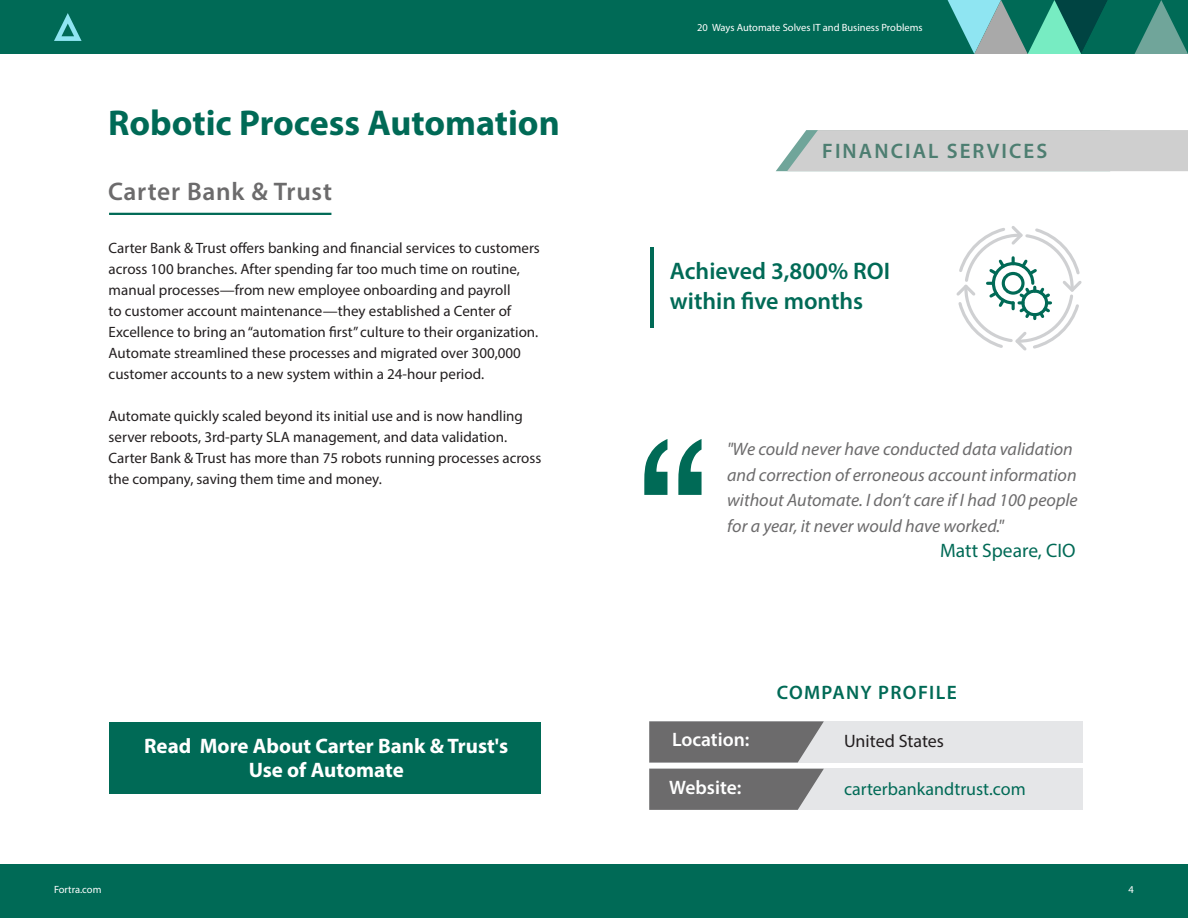
<style>
.page{position:relative;width:1188px;height:918px;background:#fff}
.page>*{position:absolute;margin:0;border:0;box-sizing:border-box;transform-origin:0 0}
.t1{font:180px "Sathu";color:#006a56}
.t2{font:700 36px "Myriad Pro";color:#006a56}
.t3{font:600 25.5px "Myriad Pro";letter-spacing:.03em;color:#6c6b6c}
.t4{font:600 24px/30px "Myriad Pro";color:#006a56}
.Title_-_Summary_Copy{font:700 21px/24px "Myriad Pro";color:#fff;text-align:center}
.t5{font:600 21px "Myriad Pro";letter-spacing:.1em;color:#4d7e71}
.t6{font:600 19.5px "Myriad Pro";color:#fff}
.t7{font:600 19.5px "Myriad Pro";letter-spacing:.07em;color:#006a56}
.Title_-_Summary_Copy-2{font:19.5px "Myriad Pro";color:#006a56}
.Title_-_Summary_Copy-3{font:italic 18px/25.5px "Myriad Pro";color:#6c6b6c}
.t8{font:18px "Myriad Pro";color:#006a56}
.t9{font:18px "Myriad Pro";color:#231f20}
.Title_-_Summary_Copy-4{font:15px/21px "Myriad Pro";color:#231f20}
.t10{font:10.5px "Myriad Pro";color:#fff}
</style>
<div class="page">
<div style="left:0;top:864px;width:1188px;height:54px;background:#006a56"></div>
<div style="left:0;top:0;width:1188px;height:54px;background:#006a56"></div>
<svg style="left:54px;top:13px;width:28px;height:28px"></svg>
<svg style="left:948px;top:0;width:240px;height:54px"></svg>
<div style="left:776px;top:130px;width:412px;height:41px;background:#cfcfcf"></div>
<hr style="left:109px;top:213px;width:222px;height:2px;background:#006a56">
<div style="left:649px;top:721px;width:434px;height:42px;background:#e5e6e8"></div>
<div style="left:649px;top:769px;width:434px;height:41px;background:#e5e6e8"></div>
<svg style="left:649px;top:769px;width:175px;height:41px;background:#757475"></svg>
<svg style="left:649px;top:721px;width:175px;height:42px;background:#777677"></svg>
<hr style="left:650px;top:247px;width:4px;height:81px;background:#006a56">
<svg style="left:956px;top:226px;width:126px;height:125px"></svg>
<div style="left:109px;top:722px;width:432px;height:72px;background:#006a56"></div>
<p class="t2" style="left:108px;top:99px;width:453px">Robotic Process Automation</p>
<p class="t3" style="left:108px;top:175px;width:226px">Carter Bank &amp; Trust</p>
<p class="Title_-_Summary_Copy-4" style="left:109px;top:237px;width:433px">Carter Bank &amp; Trust offers banking and financial services to customers across 100 branches. After spending far too much time on routine, manual processes—from new employee onboarding and payroll<br>to customer account maintenance—they established a Center of Excellence to bring an “automation first” culture to their organization.<br>Automate streamlined these processes and migrated over 300,000 customer accounts to a new system within a 24-hour period.</p>
<p class="Title_-_Summary_Copy-4" style="left:109px;top:405px;width:434px">Automate quickly scaled beyond its initial use and is now handling server reboots, 3rd-party SLA management, and data validation.<br>Carter Bank &amp; Trust has more than 75 robots running processes across the company, saving them time and money.</p>
<p class="Title_-_Summary_Copy" style="left:144px;top:733px;width:366px">Read More About Carter Bank &amp; Trust's<br>Use of Automate</p>
<p class="t10" style="left:697px;top:21px;width:227px">20 Ways Automate Solves IT and Business Problems</p>
<p class="t5" style="left:822px;top:137px;width:227px">FINANCIAL SERVICES</p>
<p class="t4" style="left:670px;top:256px;width:222px">Achieved 3,800% ROI within five months</p>
<p class="t1" style="left:629px;top:365px;width:90px">“</p>
<p class="Title_-_Summary_Copy-3" style="left:727px;top:436px;width:352px">"We could never have conducted data validation and correction of erroneous account information without Automate. I don’t care if I had 100 people for a year, it never would have worked."</p>
<p class="Title_-_Summary_Copy-2" style="left:940px;top:539px;width:137px">Matt Speare, CIO</p>
<p class="t7" style="left:777px;top:681px;width:182px">COMPANY PROFILE</p>
<p class="t6" style="left:672px;top:727px;width:79px">Location:</p>
<p class="t9" style="left:844px;top:730px;width:102px">United States</p>
<p class="t6" style="left:669px;top:775px;width:74px">Website:</p>
<p class="t8" style="left:844px;top:778px;width:183px">carterbankandtrust.com</p>
<p class="t10" style="left:54px;top:883px;width:49px">Fortra.com</p>
<p class="t10" style="left:1129px;top:883px;width:7px">4</p>
</div>
